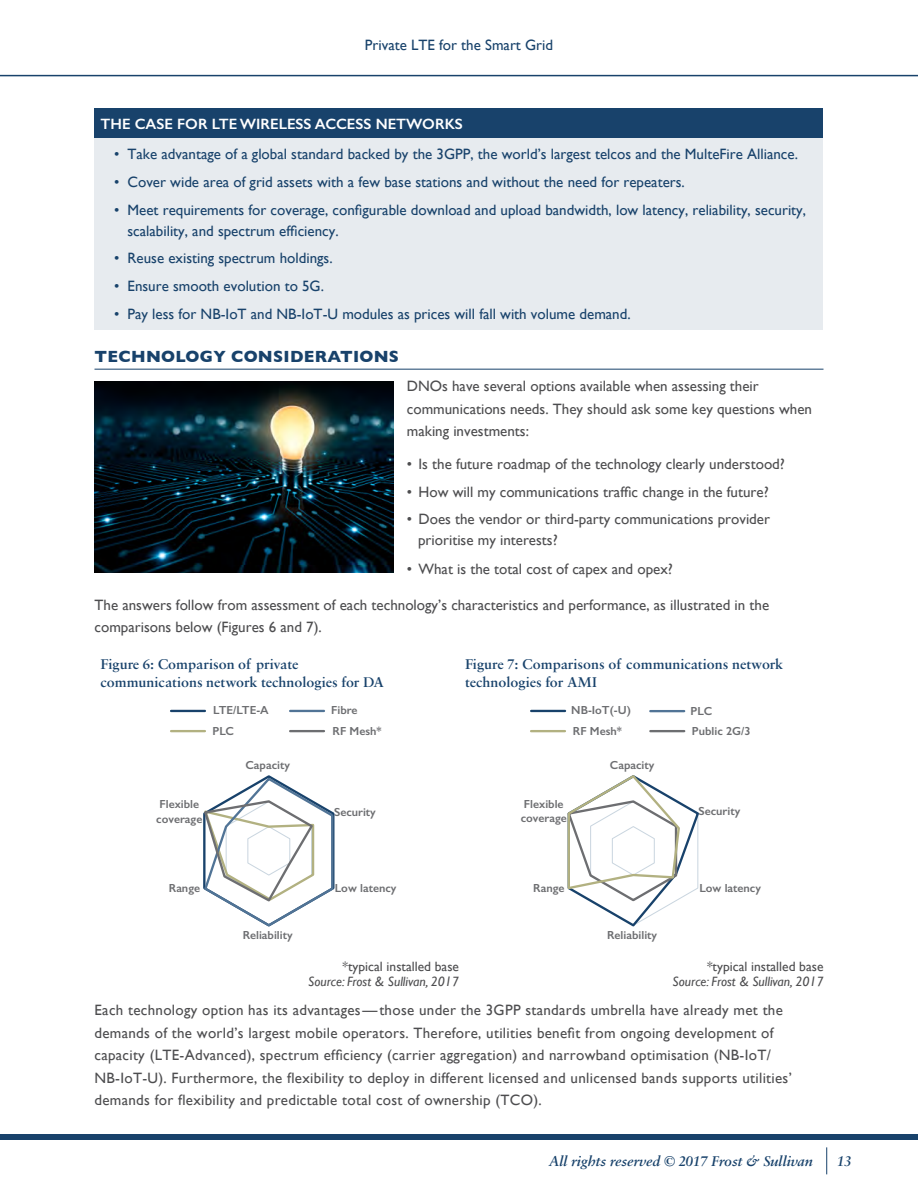
<style>
.page{position:relative;width:918px;height:1188px;background:#fff}
.page>*{position:absolute;margin:0;border:0;box-sizing:border-box;transform-origin:0 0}
.t1{font:700 16.5px "Gill Sans";letter-spacing:.02em;color:#18426b}
.t2{font:15px/21px "Gill Sans";color:#18426b}
.t3{font:15px/22.5px "Gill Sans";color:#4d4d4f}
.t4{font:15px/22.5px "Gill Sans";letter-spacing:.02em;color:#4d4d4f}
.t5{font:600 15px/18px "Sabon MT Pro";color:#18426b}
.t6{font:italic 600 15px "Sabon MT Pro";color:#18426b}
.t7{font:600 15px "Gill Sans";color:#fff}
.t8{font:italic 13.5px "Gill Sans";color:#4d4d4f}
.t9{font:13.5px "Gill Sans";color:#4d4d4f}
.t10{font:600 11.7px/14.1px "Gill Sans";color:#6d6e71}
</style>
<div class="page">
<div style="left:0;top:1134px;width:918px;height:5px;background:#18426b"></div>
<hr style="left:0;top:75px;width:918px;height:1px;background:#18426b">
<svg style="left:826px;top:1147px;width:1px;height:27px"></svg>
<hr style="left:94px;top:369px;width:730px;height:1px;background:#18426b">
<div style="left:94px;top:108px;width:730px;height:30px;background:#18426b"></div>
<div style="left:94px;top:138px;width:730px;height:191px;background:#e7ebef"></div>
<hr style="left:171px;top:730px;width:34px;height:2px;background:#b2b181">
<hr style="left:290px;top:730px;width:34px;height:2px;background:#6d6e71">
<svg style="left:203px;top:775px;width:132px;height:152px"></svg>
<hr style="left:171px;top:710px;width:34px;height:2px;background:#18426b">
<hr style="left:290px;top:710px;width:34px;height:2px;background:#517496">
<svg style="left:567px;top:775px;width:132px;height:152px"></svg>
<hr style="left:531px;top:710px;width:34px;height:2px;background:#18426b">
<hr style="left:531px;top:730px;width:34px;height:2px;background:#b2b181">
<hr style="left:650px;top:730px;width:34px;height:2px;background:#6d6e71">
<hr style="left:650px;top:710px;width:34px;height:2px;background:#517496">
<img style="left:94px;top:382px;width:299px;height:191px">
<p class="t2" style="left:365px;top:34px;width:190px">Private LTE for the Smart Grid</p>
<p class="t7" style="left:100px;top:114px;width:364px">THE CASE FOR LTE WIRELESS ACCESS NETWORKS</p>
<p class="t2" style="left:114px;top:143px;width:686px">• Take advantage of a global standard backed by the 3GPP, the world’s largest telcos and the MulteFire Alliance.</p>
<p class="t2" style="left:114px;top:171px;width:572px">• Cover wide area of grid assets with a few base stations and without the need for repeaters.</p>
<p class="t2" style="left:128px;top:199px;width:680px;text-indent:-14px">• Meet requirements for coverage, configurable download and upload bandwidth, low latency, reliability, security, scalability, and spectrum efficiency.</p>
<p class="t2" style="left:114px;top:248px;width:220px">• Reuse existing spectrum holdings.</p>
<p class="t2" style="left:114px;top:275px;width:212px">• Ensure smooth evolution to 5G.</p>
<p class="t2" style="left:114px;top:303px;width:518px">• Pay less for NB-IoT and NB-IoT-U modules as prices will fall with volume demand.</p>
<p class="t1" style="left:94px;top:347px;width:306px">TECHNOLOGY CONSIDERATIONS</p>
<p class="t3" style="left:407px;top:375px;width:407px">DNOs have several options available when assessing their communications needs. They should ask some key questions when making investments:</p>
<p class="t3" style="left:407px;top:452px;width:380px">• Is the future roadmap of the technology clearly understood?</p>
<p class="t3" style="left:407px;top:480px;width:363px">• How will my communications traffic change in the future?</p>
<p class="t3" style="left:418px;top:509px;width:353px;line-height:21px;text-indent:-11px">• Does the vendor or third-party communications provider prioritise my interests?</p>
<p class="t3" style="left:407px;top:557px;width:268px">• What is the total cost of capex and opex?</p>
<p class="t3" style="left:95px;top:593px;width:676px">The answers follow from assessment of each technology’s characteristics and performance, as illustrated in the comparisons below (Figures 6 and 7).</p>
<p class="t5" style="left:101px;top:654px;width:285px">Figure 6: Comparison of private communications network technologies for DA</p>
<p class="t5" style="left:465px;top:654px;width:320px">Figure 7: Comparisons of communications network technologies for AMI</p>
<p class="t10" style="left:213px;top:723px;width:23px">PLC</p>
<p class="t10" style="left:333px;top:723px;width:51px">RF Mesh*</p>
<p class="t10" style="left:245px;top:758px;width:46px">Capacity</p>
<p class="t10" style="left:334px;top:804px;width:43px">Security</p>
<p class="t10" style="left:213px;top:703px;width:57px">LTE/LTE-A</p>
<p class="t10" style="left:331px;top:703px;width:28px">Fibre</p>
<p class="t10" style="left:571px;top:700px;width:61px;line-height:20.1px">NB-IoT(-U)<br>RF Mesh*</p>
<p class="t10" style="left:691px;top:703px;width:23px">PLC</p>
<p class="t10" style="left:692px;top:723px;width:60px">Public 2G/3</p>
<p class="t10" style="left:610px;top:758px;width:46px">Capacity</p>
<p class="t10" style="left:521px;top:797px;width:48px">Flexible coverage</p>
<p class="t10" style="left:156px;top:797px;width:48px">Flexible coverage</p>
<p class="t10" style="left:699px;top:804px;width:43px">Security</p>
<p class="t10" style="left:169px;top:881px;width:33px">Range</p>
<p class="t10" style="left:243px;top:928px;width:51px">Reliability</p>
<p class="t10" style="left:335px;top:881px;width:63px">Low latency</p>
<p class="t9" style="left:343px;top:958px;width:118px">*typical installed base</p>
<p class="t8" style="left:308px;top:973px;width:152px">Source: Frost &amp; Sullivan, 2017</p>
<p class="t10" style="left:533px;top:881px;width:33px">Range</p>
<p class="t10" style="left:607px;top:928px;width:51px">Reliability</p>
<p class="t10" style="left:699px;top:881px;width:63px">Low latency</p>
<p class="t9" style="left:707px;top:958px;width:118px">*typical installed base</p>
<p class="t8" style="left:673px;top:973px;width:152px">Source: Frost &amp; Sullivan, 2017</p>
<p class="t4" style="left:94px;top:999px;width:699px">Each technology option has its advantages—those under the 3GPP standards umbrella have already met the demands of the world’s largest mobile operators. Therefore, utilities benefit from ongoing development of capacity (LTE-Advanced), spectrum efficiency (carrier aggregation) and narrowband optimisation (NB-IoT/ NB-IoT-U). Furthermore, the flexibility to deploy in different licensed and unlicensed bands supports utilities’ demands for flexibility and predictable total cost of ownership (TCO).</p>
<p class="t6" style="left:549px;top:1153px;width:265px">All rights reserved © 2017 Frost &amp; Sullivan</p>
<p class="t6" style="left:837px;top:1153px;width:16px">13</p>
</div>
